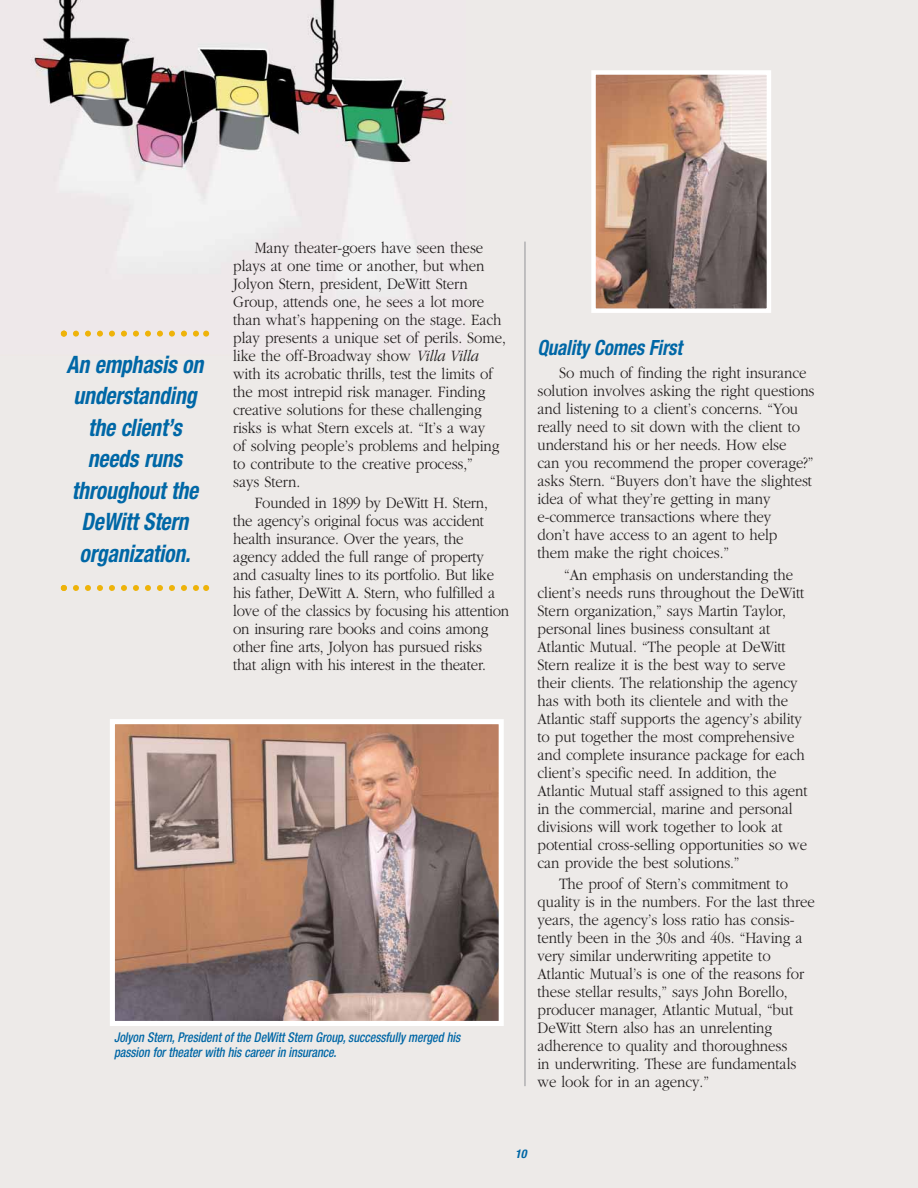
<style>
.page{position:relative;width:918px;height:1188px;background:#edeae8}
.page>*{position:absolute;margin:0;border:0;box-sizing:border-box;transform-origin:0 0}
.t1{font:italic 700 condensed 24px/31.5px "Helvetica Neue";letter-spacing:-.005em;color:#0067a6;text-align:center;scale:.9 1}
.t2{font:italic 700 condensed 21px "Helvetica Neue";letter-spacing:-.005em;color:#0067a6;scale:.9 1}
.t3{font:300 16.5px/18px "Garamond";letter-spacing:-.005em;color:#231f1f;scale:.9 1}
.t4{font:italic 500 condensed 13.5px/15px "Helvetica Neue";letter-spacing:-.005em;color:#0067a6;scale:.9 1}
.t5{font:italic 700 condensed 12px "Helvetica Neue";color:#0067a6}
.s1{font-style:italic}
</style>
<div class="page">
<hr style="left:525px;top:242px;width:1px;height:844px;background:#939497">
<img style="left:596px;top:75px;width:170px;height:233px">
<div style="left:591px;top:70px;width:180px;height:243px;border:4px solid #fff"></div>
<img style="left:116px;top:725px;width:382px;height:295px">
<div style="left:110px;top:719px;width:394px;height:307px;border:5px solid #fff"></div>
<img style="left:31px;top:0;width:420px;height:335px">
<svg style="left:61px;top:331px;width:148px;height:6px"></svg>
<svg style="left:61px;top:585px;width:148px;height:6px"></svg>
<h1 class="t1" style="left:67px;top:351px;width:153px">An emphasis on understanding the client’s needs runs throughout the<br>DeWitt Stern organization.</h1>
<p class="t3" style="left:233px;top:240px;width:305px;text-indent:22px">Many theater-goers have seen these plays at one time or another, but when Jolyon Stern, president, DeWitt Stern Group, attends one, he sees a lot more than what’s happening on the stage. Each play presents a unique set of perils. Some, like the off-Broadway show <span class="s1">Villa Villa </span>with its acrobatic thrills, test the limits of the most intrepid risk manager. Finding creative solutions for these challenging risks is what Stern excels at. “It’s a way<br>of solving people’s problems and helping to contribute to the creative process,”<br>says Stern.</p>
<p class="t3" style="left:233px;top:495px;width:308px;text-indent:22px">Founded in 1899 by DeWitt H. Stern, the agency’s original focus was accident health insurance. Over the years, the agency added the full range of property and casualty lines to its portfolio. But like his father, DeWitt A. Stern, who fulfilled a love of the classics by focusing his attention on insuring rare books and coins among other fine arts, Jolyon has pursued risks that align with his interest in the theater.</p>
<p class="t4" style="left:114px;top:1031px;width:386px">Jolyon Stern, President of the DeWitt Stern Group, successfully merged his passion for theater with his career in insurance.</p>
<p class="t2" style="left:538px;top:340px;width:162px">Quality Comes First</p>
<p class="t3" style="left:538px;top:365px;width:309px;text-indent:22px">So much of finding the right insurance solution involves asking the right questions and listening to a client’s concerns. “You really need to sit down with the client to understand his or her needs. How else<br>can you recommend the proper coverage?” asks Stern. “Buyers don’t have the slightest idea of what they’re getting in many e-commerce transactions where they<br>don’t have access to an agent to help<br>them make the right choices.”</p>
<p class="t3" style="left:538px;top:567px;width:302px;text-indent:27px">“An emphasis on understanding the client’s needs runs throughout the DeWitt Stern organization,” says Martin Taylor, personal lines business consultant at Atlantic Mutual. “The people at DeWitt Stern realize it is the best way to serve their clients. The relationship the agency has with both its clientele and with the Atlantic staff supports the agency’s ability to put together the most comprehensive and complete insurance package for each client’s specific need. In addition, the Atlantic Mutual staff assigned to this agent in the commercial, marine and personal divisions will work together to look at potential cross-selling opportunities so we can provide the best solutions.”</p>
<p class="t3" style="left:538px;top:876px;width:310px;text-indent:22px">The proof of Stern’s commitment to quality is in the numbers. For the last three years, the agency’s loss ratio has consis&shy;tently been in the 30s and 40s. “Having a very similar underwriting appetite to Atlantic Mutual’s is one of the reasons for these stellar results,” says John Borello, producer manager, Atlantic Mutual, “but DeWitt Stern also has an unrelenting adherence to quality and thoroughness<br>in underwriting. These are fundamentals we look for in an agency.”</p>
<p class="t5" style="left:515px;top:1149px;width:13px">10</p>
</div>
